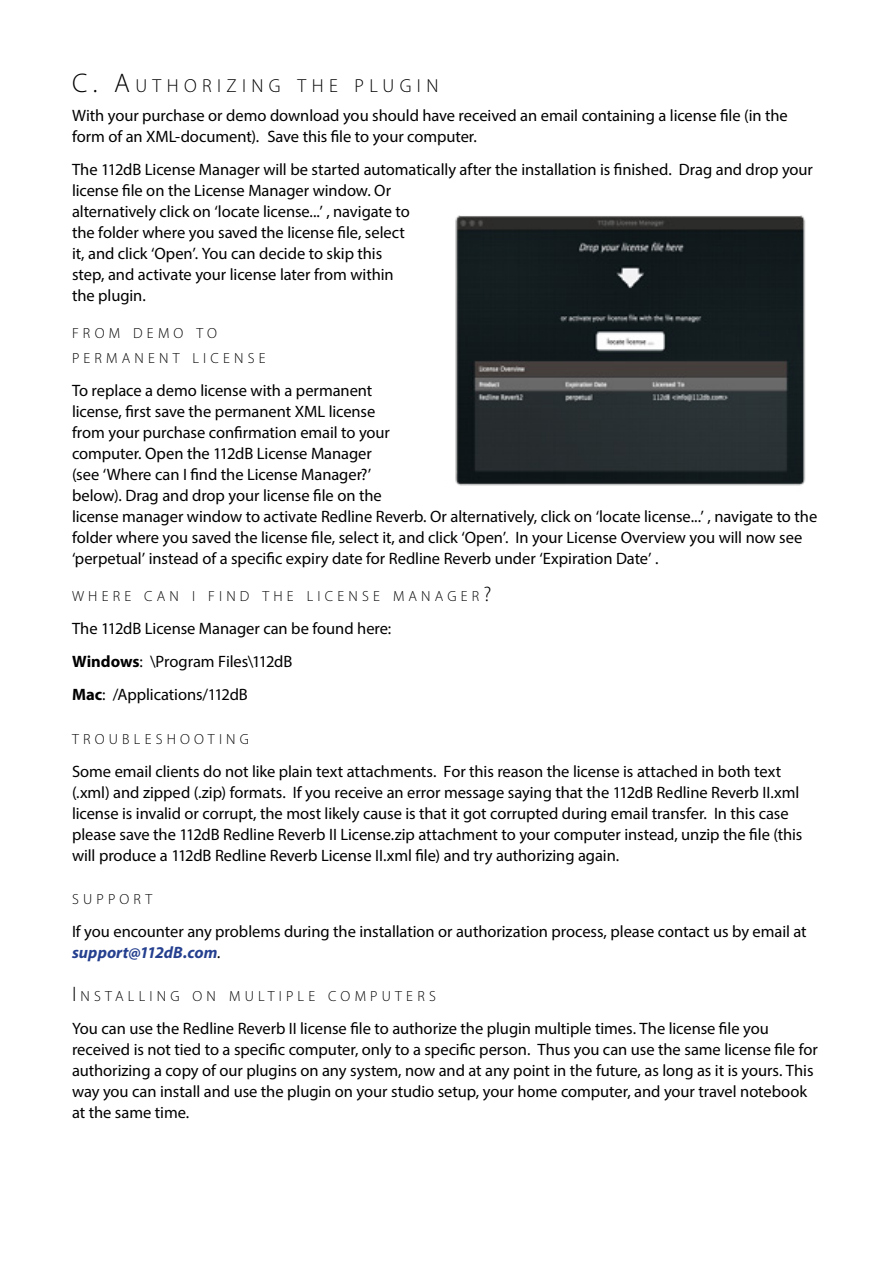
<style>
.page{position:relative;width:893px;height:1263px;background:#fff}
.page>*{position:absolute;margin:0;border:0;box-sizing:border-box;transform-origin:0 0}
.t1{font:300 18.9px "Myriad Pro";letter-spacing:.285em;color:#000}
.t2{font:16.5px/21px "Myriad Pro";letter-spacing:-.005em;color:#000}
.t3{font:300 14.7px/25.2px "Myriad Pro";letter-spacing:.285em;color:#000}
.s1{font-size:27px}
.s2{font-size:21px}
.s3{font-weight:700}
.s4{font-weight:700;font-style:italic;color:#25408f}
.s5{font-style:italic}
</style>
<div class="page">
<img style="left:455px;top:215px;width:351px;height:271px">
<p class="t1" style="left:72px;top:75px;width:368px"><span class="s1">C. A</span>UTHORIZING THE P LUGIN</p>
<p class="t2" style="left:72px;top:104px;width:717px">With your purchase or demo download you should have received an email containing a license file (in the form of an XML-document). Save this file to your computer.</p>
<p class="t2" style="left:72px;top:158px;width:742px">The 112dB License Manager will be started automatically after the installation is finished. Drag and drop your license file on the License Manager window. Or<br>alternatively click on ‘locate license...’ , navigate to<br>the folder where you saved the license file, select<br>it, and click ‘Open’. You can decide to skip this<br>step, and activate your license later from within<br>the plugin.</p>
<p class="t3" style="left:72px;top:320px;width:195px">FROM D EM O TO<br>P ERM ANENT LICENSE</p>
<p class="t2" style="left:72px;top:380px;width:747px">To replace a demo license with a permanent<br>license, first save the permanent XML license<br>from your purchase confirmation email to your<br>computer. Open the 112dB License Manager<br>(see ‘Where can I find the License Manager?’<br>below). Drag and drop your license file on the<br>license manager window to activate Redline Reverb. Or alternatively, click on ‘locate license...’ , navigate to the folder where you saved the license file, select it, and click ‘Open’. In your License Overview you will now see ‘perpetual’ instead of a specific expiry date for Redline Reverb under ‘Expiration Date’ .</p>
<p class="t3" style="left:72px;top:584px;width:421px">WHERE CAN I FIND THE LICENSE M ANAGER<span class="s2">?</span></p>
<p class="t2" style="left:72px;top:612px;width:321px;line-height:33px">The 112dB License Manager can be found here:<br><span class="s3">Windows</span>: \Program Files\112dB<br><span class="s3">Mac</span>: /Applications/112dB</p>
<p class="t3" style="left:72px;top:726px;width:179px">TROUB LESHOOTING</p>
<p class="t2" style="left:72px;top:760px;width:732px">Some email clients do not like plain text attachments. For this reason the license is attached in both text (.xml) and zipped (.zip) formats. If you receive an error message saying that the 112dB Redline Reverb II.xml license is invalid or corrupt, the most likely cause is that it got corrupted during email transfer. In this case please save the 112dB Redline Reverb II License.zip attachment to your computer instead, unzip the file (this will produce a 112dB Redline Reverb License II.xml file) and try authorizing again.</p>
<p class="t3" style="left:72px;top:886px;width:82px">SUPP ORT</p>
<p class="t2" style="left:72px;top:920px;width:736px">If you encounter any problems during the installation or authorization process, please contact us by email at <span class="s4">support@112dB.com</span><span class="s5">.</span></p>
<p class="t3" style="left:72px;top:983px;width:365px"><span class="s2">I</span> NSTALLING ON M ULTIP LE COMP UTERS</p>
<p class="t2" style="left:72px;top:1018px;width:747px">You can use the Redline Reverb II license file to authorize the plugin multiple times. The license file you received is not tied to a specific computer, only to a specific person. Thus you can use the same license file for authorizing a copy of our plugins on any system, now and at any point in the future, as long as it is yours. This way you can install and use the plugin on your studio setup, your home computer, and your travel notebook at the same time.</p>
</div>
